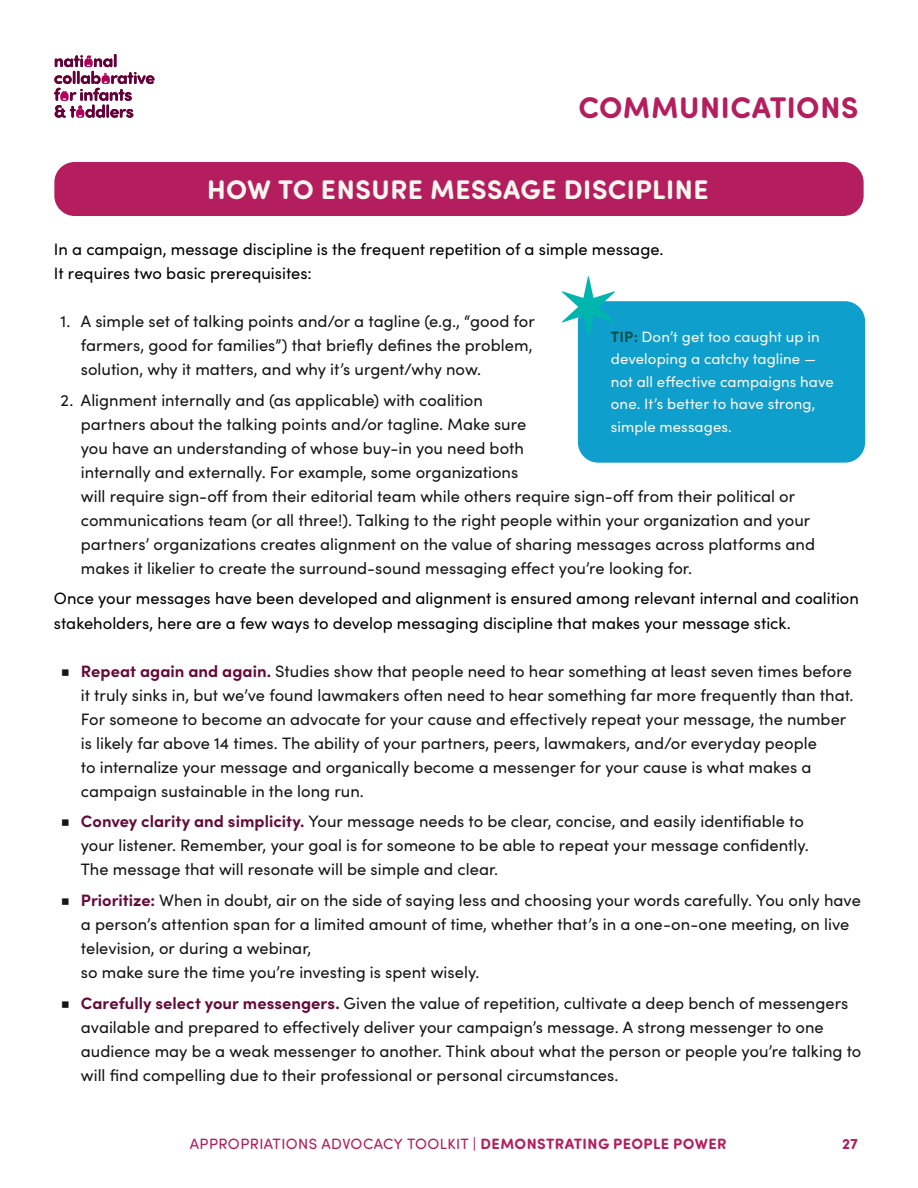
<style>
.page{position:relative;width:918px;height:1188px;background:#fff}
.page>*{position:absolute;margin:0;border:0;box-sizing:border-box;transform-origin:0 0}
.t1{font:700 30px "Sofia Pro Soft";letter-spacing:.015em;color:#b41e5f}
.t2{font:700 27px "Sofia Pro Soft";letter-spacing:.02em;color:#fbf6ee}
.t3{font:16.5px/24px "Sofia Pro";color:#151515}
.t4{font:16.5px/24px "Sofia Pro";color:#000}
.t5{font:15px/22.5px "Sofia Pro";letter-spacing:.005em;color:#fbf6ee}
.t6{font:15px "Sofia Pro Soft";letter-spacing:.025em;color:#b41e5f}
.t7{font:700 15px "Sofia Pro Soft";color:#b41e5f}
.s1{font-family:"Montserrat"}
.s2{font-weight:700;color:#640b39}
.s3{font-weight:700;color:#01504d}
.s4{font-weight:700}
</style>
<div class="page">
<svg style="left:54px;top:54px;width:101px;height:64px"></svg>
<div style="left:578px;top:301px;width:287px;height:162px;background:#0f9fcc;border-radius:20px"></div>
<div style="left:54px;top:162px;width:810px;height:54px;background:#b41e5f;border-radius:20px"></div>
<svg style="left:577px;top:301px;width:38px;height:36px"></svg>
<h1 class="t1" style="left:579px;top:85px;width:281px">COMMUNICATIONS</h1>
<h2 class="t2" style="left:207px;top:170px;width:503px">HOW TO ENSURE MESSAGE DISCIPLINE</h2>
<p class="t4" style="left:54px;top:236px;width:611px">In a campaign, message discipline is the frequent repetition of a simple message.<br>It requires two basic prerequisites:</p>
<p class="t3" style="left:81px;top:308px;width:456px;text-indent:-20px">1. A simple set of talking points and/or a tagline (e.g., “good for farmers, good for families”) that briefly defines the problem, solution, why it matters, and why it’s urgent/why now.</p>
<p class="t3" style="left:81px;top:387px;width:736px;text-indent:-20px">2. Alignment internally and (as applicable) with coalition<br>partners about the talking points and/or tagline. Make sure<br>you have an understanding of whose buy-in you need both<br>internally and externally. For example, some organizations<br>will require sign-off from their editorial team while others require sign-off from their political or communications team (or all three!). Talking to the right people within your organization and your partners’ organizations creates alignment on the value of sharing messages across platforms and makes it likelier to create the surround-sound messaging effect you’re looking for.</p>
<p class="t4" style="left:54px;top:586px;width:807px">Once your messages have been developed and alignment is ensured among relevant internal and coalition stakeholders, here are a few ways to develop messaging discipline that makes your message stick.</p>
<p class="t3" style="left:81px;top:658px;width:774px;text-indent:-20px"><span class="s1">■</span> <span class="s2">Repeat again and again.</span> Studies show that people need to hear something at least seven times before it truly sinks in, but we’ve found lawmakers often need to hear something far more frequently than that.<br>For someone to become an advocate for your cause and effectively repeat your message, the number is likely far above 14 times. The ability of your partners, peers, lawmakers, and/or everyday people<br>to internalize your message and organically become a messenger for your cause is what makes a campaign sustainable in the long run.</p>
<p class="t3" style="left:81px;top:809px;width:730px;text-indent:-20px"><span class="s1">■</span> <span class="s2">Convey clarity and simplicity.</span> Your message needs to be clear, concise, and easily identifiable to your listener. Remember, your goal is for someone to be able to repeat your message confidently.<br>The message that will resonate will be simple and clear.</p>
<p class="t3" style="left:81px;top:887px;width:782px;text-indent:-20px"><span class="s1">■</span> <span class="s2">Prioritize:</span> When in doubt, air on the side of saying less and choosing your words carefully. You only have a person’s attention span for a limited amount of time, whether that’s in a one-on-one meeting, on live television, or during a webinar,<br>so make sure the time you’re investing is spent wisely.</p>
<p class="t3" style="left:81px;top:990px;width:782px;text-indent:-20px"><span class="s1">■</span> <span class="s2">Carefully select your messengers.</span> Given the value of repetition, cultivate a deep bench of messengers available and prepared to effectively deliver your campaign’s message. A strong messenger to one audience may be a weak messenger to another. Think about what the person or people you’re talking to will find compelling due to their professional or personal circumstances.</p>
<p class="t5" style="left:611px;top:325px;width:225px"><span class="s3">TIP:</span> Don’t get too caught up in developing a catchy tagline — not all effective campaigns have one. It’s better to have strong, simple messages.</p>
<p class="t6" style="left:190px;top:1134px;width:538px">APPROPRIATIONS ADVOCACY TOOLKIT | <span class="s4">DEMONSTRATING PEOPLE POWER</span></p>
<p class="t7" style="left:842px;top:1133px;width:17px">27</p>
</div>
